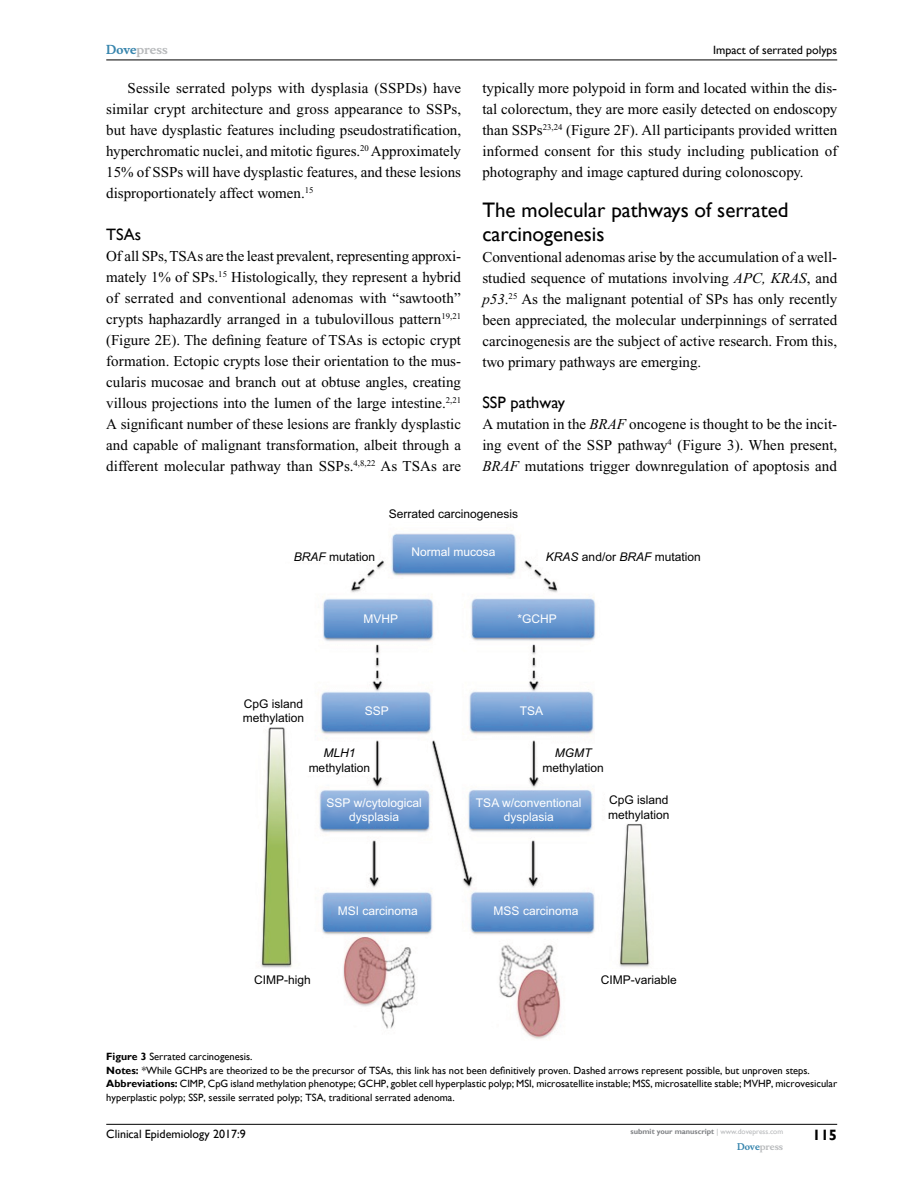
<style>
.page{position:relative;width:918px;height:1188px;background:#fff}
.page>*{position:absolute;margin:0;border:0;box-sizing:border-box;transform-origin:0 0}
.t1{font:21px/24px "Gill Sans";color:#000}
.t2{font:16.5px "Gill Sans";color:#000}
.t3{font:15px/21px "Times New Roman";color:#000;text-align:justify}
.t4{font:700 15px "Gill Sans";color:#000}
.t5{font:12px/14.4px "Arial";color:#000}
.t6{font:12px/14.4px "Arial";color:#fff;text-align:center}
.t7{font:12px "Gill Sans";color:#000}
.t8{font:700 12px "Musee";color:#b8babc}
.t9{font:italic 12px "Arial";color:#000}
.t10{font:10.5px/13.5px "Gill Sans";color:#000}
.t11{font:700 9px "Musee";color:#b8babc}
.t12{font:700 7.5px "Gill Sans";color:#808285}
.s1{color:#3785ad}
.s2{font-style:italic}
.s3{font-weight:700}
.s4{font-weight:400;color:#b8babc}
</style>
<div class="page">
<hr style="left:106px;top:1124px;width:731px;height:1px;background:#000">
<hr style="left:106px;top:60px;width:731px;height:1px;background:#000">
<img style="left:261px;top:533px;width:389px;height:506px">
<p class="t8" style="left:106px;top:43px;width:63px"><span class="s1">Dove</span>press</p>
<p class="t3" style="left:106px;top:77px;width:356px;text-indent:21px">Sessile serrated polyps with dysplasia (SSPDs) have similar crypt architecture and gross appearance to SSPs, but have dysplastic features including pseudostratification, hyperchromatic nuclei, and mitotic figures.<sup>20</sup> Approximately 15% of SSPs will have dysplastic features, and these lesions disproportionately affect women.<sup>15</sup></p>
<p class="t2" style="left:106px;top:224px;width:36px">TSAs</p>
<p class="t3" style="left:106px;top:245px;width:357px">Of all SPs, TSAs are the least prevalent, representing approxi&shy;mately 1% of SPs.<sup>15</sup> Histologically, they represent a hybrid of serrated and conventional adenomas with “sawtooth” crypts haphazardly arranged in a tubulovillous pattern<sup>19,21 </sup>(Figure 2E). The defining feature of TSAs is ectopic crypt formation. Ectopic crypts lose their orientation to the mus&shy;cularis mucosae and branch out at obtuse angles, creating villous projections into the lumen of the large intestine.<sup>2,21<br></sup>A significant number of these lesions are frankly dysplastic and capable of malignant transformation, albeit through a different molecular pathway than SSPs.<sup>4,8,22</sup> As TSAs are</p>
<p class="t7" style="left:713px;top:43px;width:125px">Impact of serrated polyps</p>
<p class="t3" style="left:482px;top:77px;width:357px">typically more polypoid in form and located within the dis&shy;tal colorectum, they are more easily detected on endoscopy than SSPs<sup>23,24</sup> (Figure 2F). All participants provided written informed consent for this study including publication of photography and image captured during colonoscopy.</p>
<h1 class="t1" style="left:482px;top:198px;width:308px">The molecular pathways of serrated carcinogenesis</h1>
<p class="t3" style="left:482px;top:247px;width:356px">Conventional adenomas arise by the accumulation of a well&shy;studied sequence of mutations involving <span class="s2">APC, KRAS</span>, and <span class="s2">p53</span>.<sup>25</sup> As the malignant potential of SPs has only recently been appreciated, the molecular underpinnings of serrated carcinogenesis are the subject of active research. From this, two primary pathways are emerging.</p>
<p class="t2" style="left:482px;top:392px;width:84px">SSP pathway</p>
<p class="t3" style="left:482px;top:413px;width:356px">A mutation in the <span class="s2">BRAF</span> oncogene is thought to be the incit&shy;ing event of the SSP pathway<sup>4</sup> (Figure 3). When present, <span class="s2">BRAF</span> mutations trigger downregulation of apoptosis and</p>
<p class="t5" style="left:294px;top:550px;width:83px"><span class="s2">BRAF</span> mutation</p>
<p class="t5" style="left:389px;top:507px;width:131px">Serrated carcinogenesis</p>
<p class="t6" style="left:412px;top:545px;width:86px">Normal mucosa</p>
<p class="t5" style="left:546px;top:550px;width:156px"><span class="s2">KRAS</span> and/or <span class="s2">BRAF</span> mutation</p>
<p class="t5" style="left:243px;top:697px;width:63px">CpG island methylation</p>
<p class="t6" style="left:363px;top:611px;width:36px">MVHP</p>
<p class="t6" style="left:518px;top:611px;width:41px">*GCHP</p>
<p class="t6" style="left:365px;top:704px;width:26px">SSP</p>
<p class="t6" style="left:520px;top:704px;width:25px">TSA</p>
<p class="t9" style="left:323px;top:746px;width:34px">MLH1</p>
<p class="t5" style="left:309px;top:761px;width:63px">methylation</p>
<p class="t6" style="left:327px;top:796px;width:97px">SSP w/cytological dysplasia</p>
<p class="t9" style="left:555px;top:746px;width:38px">MGMT</p>
<p class="t5" style="left:543px;top:761px;width:63px">methylation</p>
<p class="t6" style="left:476px;top:796px;width:107px">TSA w/conventional dysplasia</p>
<p class="t5" style="left:608px;top:793px;width:63px">CpG island methylation</p>
<p class="t6" style="left:338px;top:903px;width:82px">MSI carcinoma</p>
<p class="t6" style="left:494px;top:903px;width:86px">MSS carcinoma</p>
<p class="t5" style="left:254px;top:973px;width:58px">CIMP-high</p>
<p class="t5" style="left:601px;top:973px;width:78px">CIMP-variable</p>
<p class="t10" style="left:106px;top:1050px;width:732px"><span class="s3">Figure 3</span> Serrated carcinogenesis.<br><span class="s3">Notes:</span> *While GCHPs are theorized to be the precursor of TSAs, this link has not been definitively proven. Dashed arrows represent possible, but unproven steps.<br><span class="s3">Abbreviations:</span> CIMP, CpG island methylation phenotype; GCHP, goblet cell hyperplastic polyp; MSI, microsatellite instable; MSS, microsatellite stable; MVHP, microvesicular hyperplastic polyp; SSP, sessile serrated polyp; TSA, traditional serrated adenoma.</p>
<p class="t7" style="left:106px;top:1127px;width:141px">Clinical Epidemiology 2017:9</p>
<p class="t12" style="left:631px;top:1127px;width:154px">submit your manuscript <span class="s4">| www.dovepress.com</span></p>
<p class="t11" style="left:737px;top:1141px;width:48px"><span class="s1">Dove</span>press</p>
<p class="t4" style="left:812px;top:1126px;width:26px">115</p>
</div>
